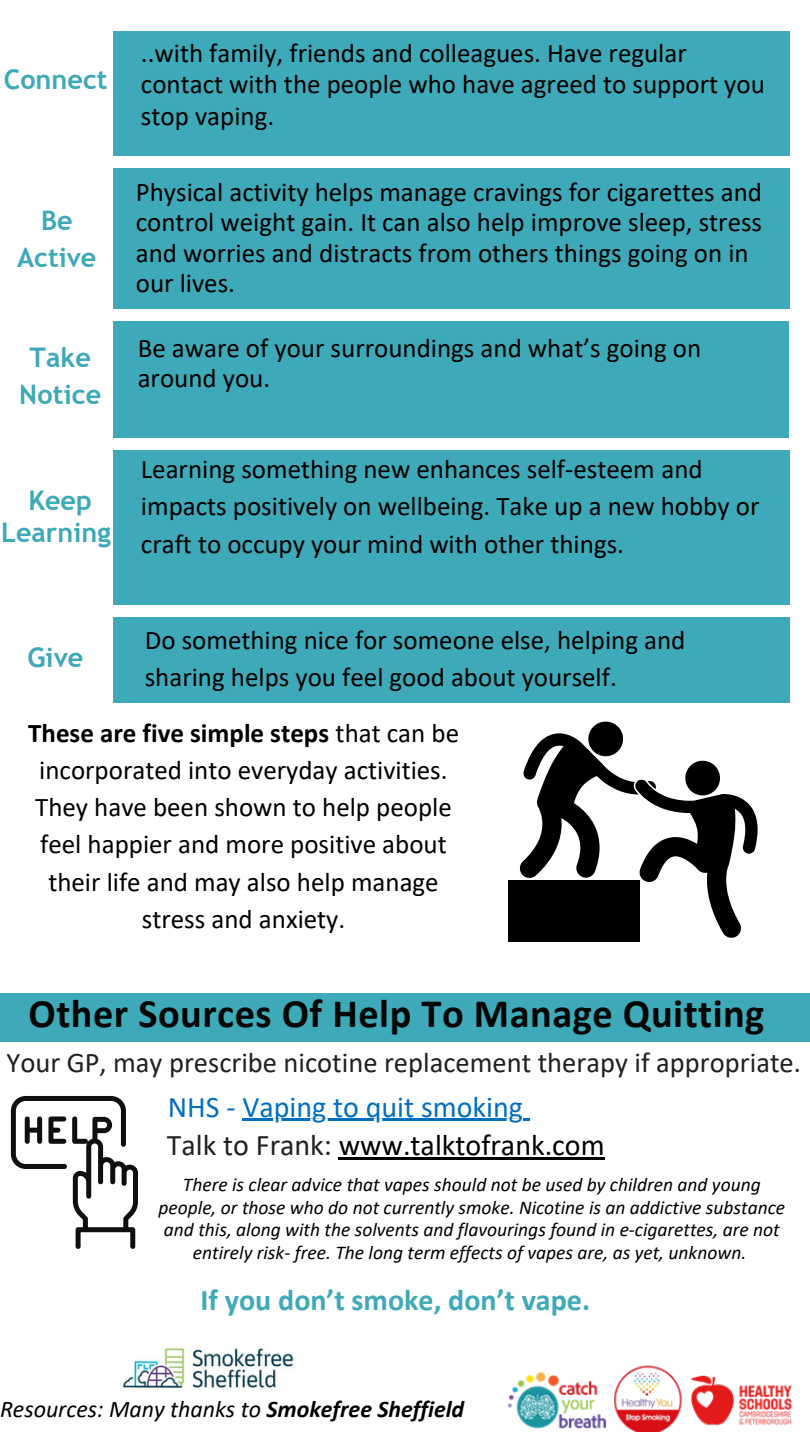
<style>
.page{position:relative;width:810px;height:1440px;background:#fff}
.page>*{position:absolute;margin:0;border:0;box-sizing:border-box;transform-origin:0 0}
.t1{font:700 40.5px "Calibri";letter-spacing:.015em;color:#040606}
.t2{font:30px "Calibri";color:#000}
.t3{font:700 30px "Calibri";color:#3ea9b8}
.t4{font:30px "Calibri";color:#006fc0}
.t5{font:28.5px "Calibri";color:#211f1f}
.t6{font:27px/37.2px "Calibri";color:#000}
.t7{font:700 27px/37.2px "Trebuchet MS";color:#3ea9b8;text-align:center}
.t8{font:italic 24px "Calibri";color:#000}
.t9{font:italic 19.5px/22.5px "Calibri";color:#000;text-align:center}
.s1{font-weight:700}
.s2{color:#211f1f}
</style>
<div class="page">
<img style="left:508px;top:1365px;width:284px;height:67px">
<svg style="left:519px;top:721px;width:239px;height:217px"></svg>
<div style="left:508px;top:880px;width:132px;height:61px;background:#000"></div>
<svg style="left:11px;top:1096px;width:127px;height:153px"></svg>
<img style="left:122px;top:1347px;width:172px;height:42px">
<div style="left:113px;top:168px;width:676px;height:141px;background:#3ea9b8"></div>
<div style="left:113px;top:321px;width:676px;height:117px;background:#3ea9b8"></div>
<div style="left:113px;top:451px;width:676px;height:154px;background:#3ea9b8"></div>
<div style="left:113px;top:617px;width:676px;height:86px;background:#3ea9b8"></div>
<div style="left:113px;top:31px;width:676px;height:125px;background:#3ea9b8"></div>
<div style="left:0;top:993px;width:810px;height:49px;background:#3ea9b8"></div>
<hr style="left:242px;top:1119px;width:281px;height:2px;background:#006fc0">
<svg style="left:523px;top:1119px;width:7px;height:2px"></svg>
<hr style="left:339px;top:1157px;width:266px;height:3px;background:#000">
<h5 class="t7" style="left:4px;top:61px;width:105px">Connect</h5>
<h5 class="t7" style="left:17px;top:202px;width:81px">Be<br>Active</h5>
<h4 class="t7" style="left:19px;top:339px;width:84px">Take<br>Notice</h4>
<h4 class="t7" style="left:1px;top:485px;width:111px;line-height:31.5px">Keep<br>Learning</h4>
<h5 class="t6" style="left:141px;top:39px;width:625px;line-height:31.5px">..with family, friends and colleagues. Have regular contact with the people who have agreed to support you stop vaping.</h5>
<h4 class="t6" style="left:136px;top:179px;width:628px;line-height:30.3px">Physical activity helps manage cravings for cigarettes and control weight gain. It can also help improve sleep, stress and worries and distracts from others things going on in our lives.</h4>
<h5 class="t6" style="left:138px;top:335px;width:565px;line-height:30.3px">Be aware of your surroundings and what’s going on around you.</h5>
<h4 class="t6" style="left:141px;top:453px;width:620px">Learning something new enhances self-esteem and impacts positively on wellbeing. Take up a new hobby or craft to occupy your mind with other things.</h4>
<h5 class="t6" style="left:145px;top:624px;width:542px">Do something nice for someone else, helping and sharing helps you feel good about yourself.</h5>
<h5 class="t6" style="left:28px;top:717px;width:432px;text-align:center"><span class="s1">These are five simple steps</span> that can be incorporated into everyday activities.<br>They have been shown to help people feel happier and more positive about their life and may also help manage stress and anxiety.</h5>
<h4 class="t7" style="left:27px;top:639px;width:57px">Give</h4>
<p class="t1" style="left:29px;top:997px;width:737px">Other Sources Of Help To Manage Quitting</p>
<h1 class="t5" style="left:6px;top:1051px;width:796px">Your GP, may prescribe nicotine replacement therapy if appropriate.</h1>
<h3 class="t4" style="left:168px;top:1094px;width:356px">NHS - Vaping to quit smoking</h3>
<h3 class="t2" style="left:167px;top:1133px;width:439px"><span class="s2">Talk to Frank:</span> www.talktofrank.com</h3>
<p class="t9" style="left:159px;top:1175px;width:628px">There is clear advice that vapes should not be used by children and young people, or those who do not currently smoke. Nicotine is an addictive substance and this, along with the solvents and flavourings found in e-cigarettes, are not entirely risk- free. The long term effects of vapes are, as yet, unknown.</p>
<p class="t3" style="left:201px;top:1287px;width:391px">If you don’t smoke, don’t vape.</p>
<h2 class="t8" style="left:0;top:1399px;width:466px">Resources: Many thanks to <span class="s1">Smokefree Sheffield</span></h2>
</div>
